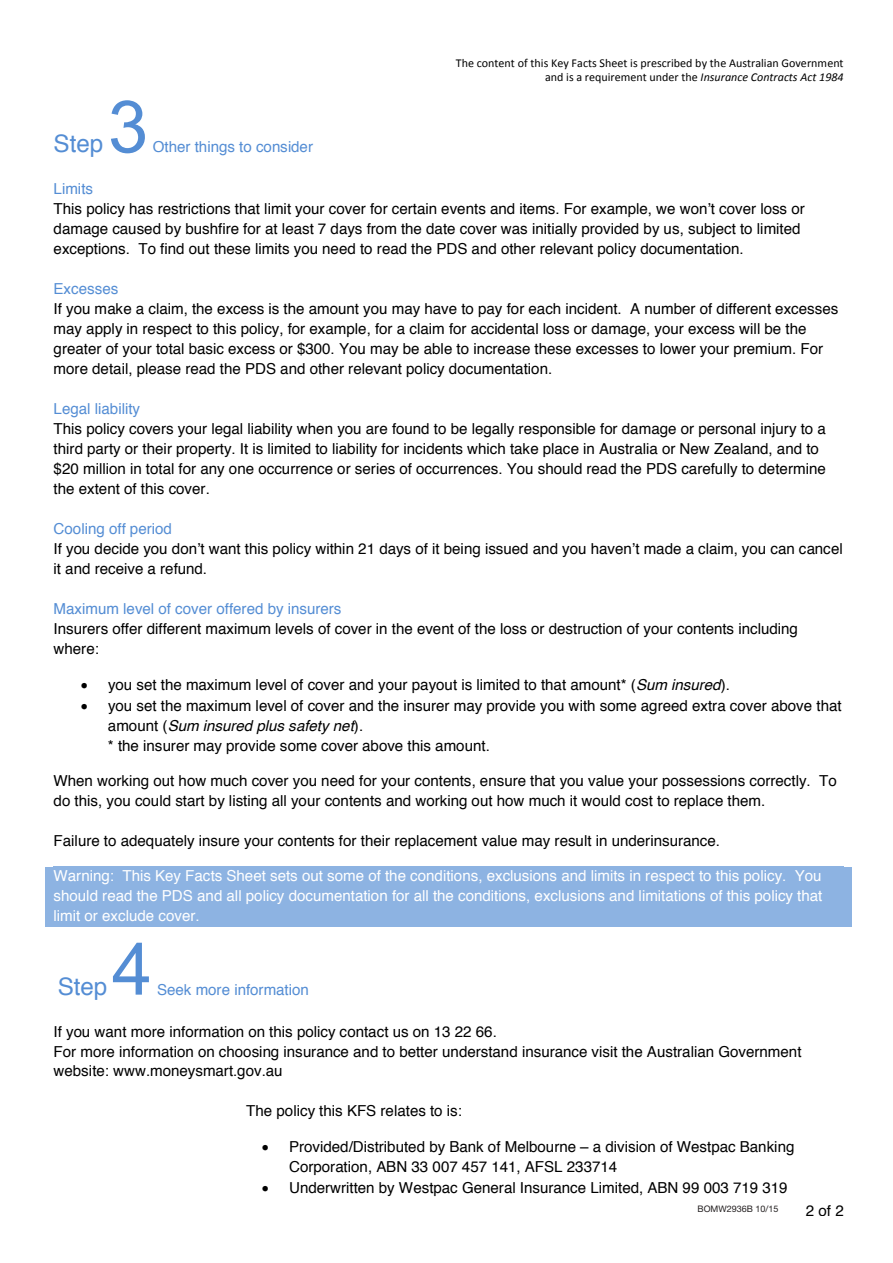
<style>
.page{position:relative;width:893px;height:1263px;background:#fff}
.page>*{position:absolute;margin:0;border:0;box-sizing:border-box;transform-origin:0 0}
.t1{font:24.15px "Helvetica";color:#548dd4}
.t2{font:15.15px/20px "Helvetica";color:#000}
.t3{font:15.15px/20px "Helvetica";color:#fff;text-align:justify}
.t4{font:15.15px "Helvetica";color:#548dd4}
.t5{font:12px/14.7px "Calibri";color:#000;text-align:right}
.t6{font:9px "Helvetica Neue LT Std";color:#231f20}
.s1{font-style:italic}
</style>
<div class="page">
<svg style="left:111px;top:100px;width:34px;height:53px"></svg>
<div style="left:45px;top:867px;width:807px;height:60px;background:#8db3e2"></div>
<svg style="left:113px;top:943px;width:36px;height:52px"></svg>
<p class="t5" style="left:456px;top:55px;width:389px">The content of this Key Facts Sheet is prescribed by the Australian Government and is a requirement under the <span class="s1">Insurance Contracts Act 1984</span></p>
<h1 class="t1" style="left:54px;top:125px;width:51px">Step</h1>
<p class="t4" style="left:153px;top:135px;width:162px">Other things to consider</p>
<p class="t4" style="left:54px;top:177px;width:41px">Limits</p>
<p class="t2" style="left:54px;top:200px;width:753px">This policy has restrictions that limit your cover for certain events and items. For example, we wonʼt cover loss or damage caused by bushfire for at least 7 days from the date cover was initially provided by us, subject to limited exceptions. To find out these limits you need to read the PDS and other relevant policy documentation.</p>
<p class="t4" style="left:54px;top:277px;width:66px">Excesses</p>
<p class="t2" style="left:54px;top:299px;width:786px">If you make a claim, the excess is the amount you may have to pay for each incident. A number of different excesses may apply in respect to this policy, for example, for a claim for accidental loss or damage, your excess will be the greater of your total basic excess or $300. You may be able to increase these excesses to lower your premium. For more detail, please read the PDS and other relevant policy documentation.</p>
<p class="t4" style="left:54px;top:397px;width:88px">Legal liability</p>
<p class="t2" style="left:54px;top:419px;width:774px">This policy covers your legal liability when you are found to be legally responsible for damage or personal injury to a third party or their property. It is limited to liability for incidents which take place in Australia or New Zealand, and to $20 million in total for any one occurrence or series of occurrences. You should read the PDS carefully to determine the extent of this cover.</p>
<p class="t4" style="left:54px;top:517px;width:120px">Cooling off period</p>
<p class="t2" style="left:54px;top:539px;width:791px">If you decide you donʼt want this policy within 21 days of it being issued and you havenʼt made a claim, you can cancel it and receive a refund.</p>
<p class="t4" style="left:54px;top:597px;width:289px">Maximum level of cover offered by insurers</p>
<p class="t2" style="left:54px;top:619px;width:746px">Insurers offer different maximum levels of cover in the event of the loss or destruction of your contents including where:</p>
<p class="t2" style="left:108px;top:675px;width:735px">you set the maximum level of cover and your payout is limited to that amount* (<span class="s1">Sum insured</span>).<br>you set the maximum level of cover and the insurer may provide you with some agreed extra cover above that amount (<span class="s1">Sum insured plus safety net</span>).<br>* the insurer may provide some cover above this amount.</p>
<p class="t2" style="left:54px;top:771px;width:785px">When working out how much cover you need for your contents, ensure that you value your possessions correctly. To do this, you could start by listing all your contents and working out how much it would cost to replace them.</p>
<p class="t2" style="left:54px;top:831px;width:668px">Failure to adequately insure your contents for their replacement value may result in underinsurance.</p>
<p class="t3" style="left:54px;top:866px;width:770px">Warning: This Key Facts Sheet sets out some of the conditions, exclusions and limits in respect to this policy. You should read the PDS and all policy documentation for all the conditions, exclusions and limitations of this policy that limit or exclude cover.</p>
<h1 class="t1" style="left:58px;top:967px;width:51px">Step</h1>
<p class="t4" style="left:157px;top:978px;width:153px">Seek more information</p>
<p class="t2" style="left:54px;top:1022px;width:749px">If you want more information on this policy contact us on 13 22 66.<br>For more information on choosing insurance and to better understand insurance visit the Australian Government website: www.moneysmart.gov.au</p>
<p class="t2" style="left:246px;top:1101px;width:217px">The policy this KFS relates to is:</p>
<p class="t2" style="left:289px;top:1137px;width:507px;line-height:20.4px">Provided/Distributed by Bank of Melbourne – a division of Westpac Banking<br>Corporation, ABN 33 007 457 141, AFSL 233714<br>Underwritten by Westpac General Insurance Limited, ABN 99 003 719 319</p>
<p class="t6" style="left:698px;top:1204px;width:82px">BOMW2936B 10/15</p>
<p class="t2" style="left:806px;top:1201px;width:39px">2 of 2</p>
</div>
